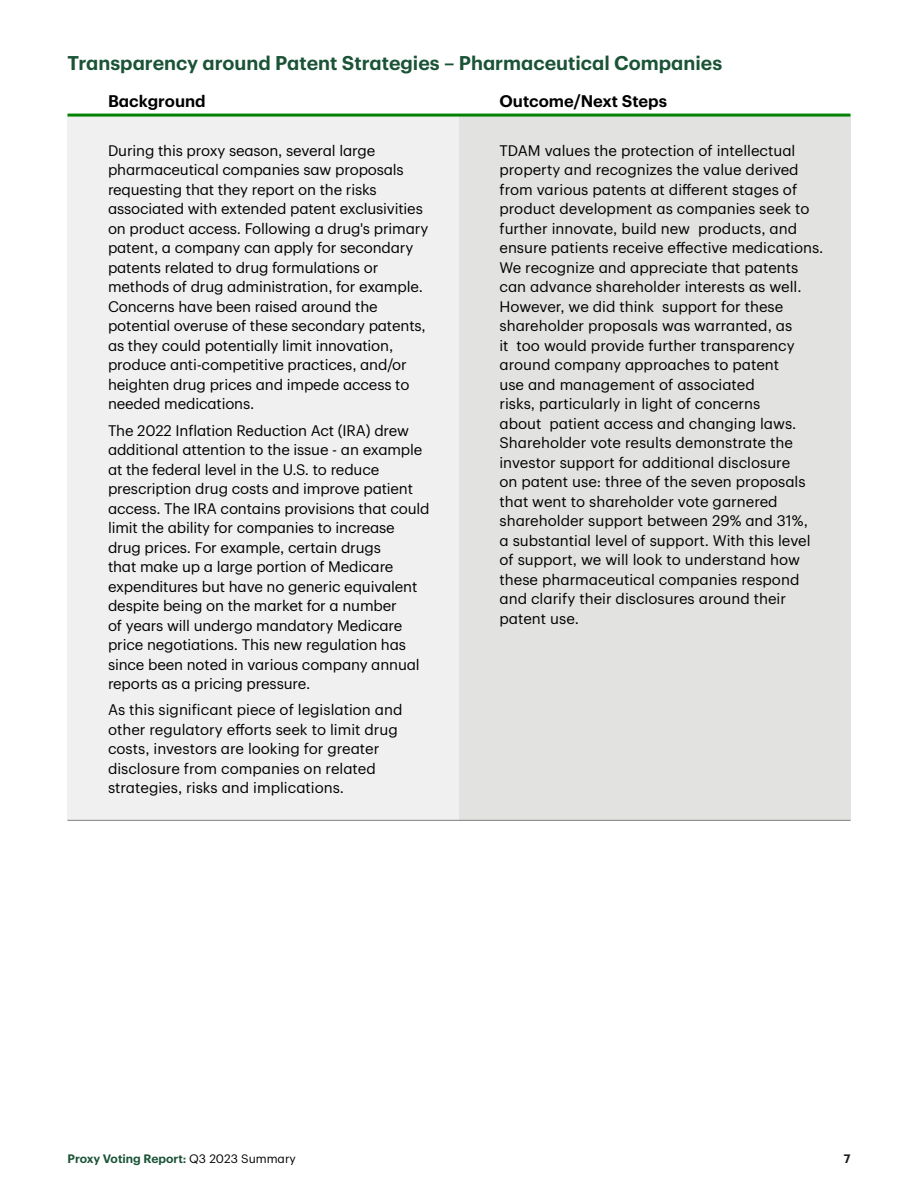
<style>
.page{position:relative;width:918px;height:1188px;background:#fff}
.page>*{position:absolute;margin:0;border:0;box-sizing:border-box;transform-origin:0 0}
.t1{font:600 19.5px "TD Graphik";color:#1a5336}
.t2{font:600 16.5px "TD Graphik";color:#000}
.t3{font:15px/19.5px "TD Graphik";letter-spacing:-.01em;color:#000}
.t4{font:600 12px "TD Graphik";color:#1a5336}
.t5{font:600 12px "TD Graphik";color:#1c1c1c}
.s1{font-weight:400;color:#000}
</style>
<div class="page">
<div style="left:68px;top:115px;width:391px;height:705px;background:#f0f0f0"></div>
<div style="left:459px;top:115px;width:391px;height:705px;background:#e2e2e0"></div>
<hr style="left:68px;top:820px;width:391px;height:1px;background:#808080">
<hr style="left:68px;top:114px;width:391px;height:3px;background:#038203">
<hr style="left:459px;top:114px;width:391px;height:3px;background:#038203">
<hr style="left:459px;top:820px;width:391px;height:1px;background:#808080">
<h3 class="t1" style="left:68px;top:48px;width:656px">Transparency around Patent Strategies – Pharmaceutical Companies</h3>
<h4 class="t2" style="left:108px;top:88px;width:99px">Background</h4>
<h4 class="t2" style="left:499px;top:88px;width:169px">Outcome/Next Steps</h4>
<p class="t3" style="left:108px;top:139px;width:322px">During this proxy season, several large pharmaceutical companies saw proposals requesting that they report on the risks associated with extended patent exclusivities on product access. Following a drug's primary patent, a company can apply for secondary patents related to drug formulations or methods of drug administration, for example.<br>Concerns have been raised around the potential overuse of these secondary patents, as they could potentially limit innovation, produce anti-competitive practices, and/or heighten drug prices and impede access to needed medications.</p>
<p class="t3" style="left:108px;top:419px;width:323px">The 2022 Inflation Reduction Act (IRA) drew additional attention to the issue - an example at the federal level in the U.S. to reduce prescription drug costs and improve patient access. The IRA contains provisions that could limit the ability for companies to increase drug prices. For example, certain drugs<br>that make up a large portion of Medicare expenditures but have no generic equivalent despite being on the market for a number<br>of years will undergo mandatory Medicare price negotiations. This new regulation has since been noted in various company annual reports as a pricing pressure.</p>
<p class="t3" style="left:108px;top:699px;width:296px">As this significant piece of legislation and other regulatory efforts seek to limit drug costs, investors are looking for greater disclosure from companies on related strategies, risks and implications.</p>
<p class="t3" style="left:500px;top:139px;width:326px">TDAM values the protection of intellectual property and recognizes the value derived from various patents at different stages of product development as companies seek to further innovate, build new products, and ensure patients receive effective medications.<br>We recognize and appreciate that patents can advance shareholder interests as well.<br>However, we did think support for these shareholder proposals was warranted, as<br>it too would provide further transparency around company approaches to patent<br>use and management of associated<br>risks, particularly in light of concerns<br>about patient access and changing laws.<br>Shareholder vote results demonstrate the investor support for additional disclosure<br>on patent use: three of the seven proposals that went to shareholder vote garnered shareholder support between 29% and 31%,<br>a substantial level of support. With this level of support, we will look to understand how these pharmaceutical companies respond and clarify their disclosures around their patent use.</p>
<p class="t4" style="left:68px;top:1150px;width:230px">Proxy Voting Report: <span class="s1">Q3 2023 Summary</span></p>
<p class="t5" style="left:844px;top:1150px;width:8px">7</p>
</div>
